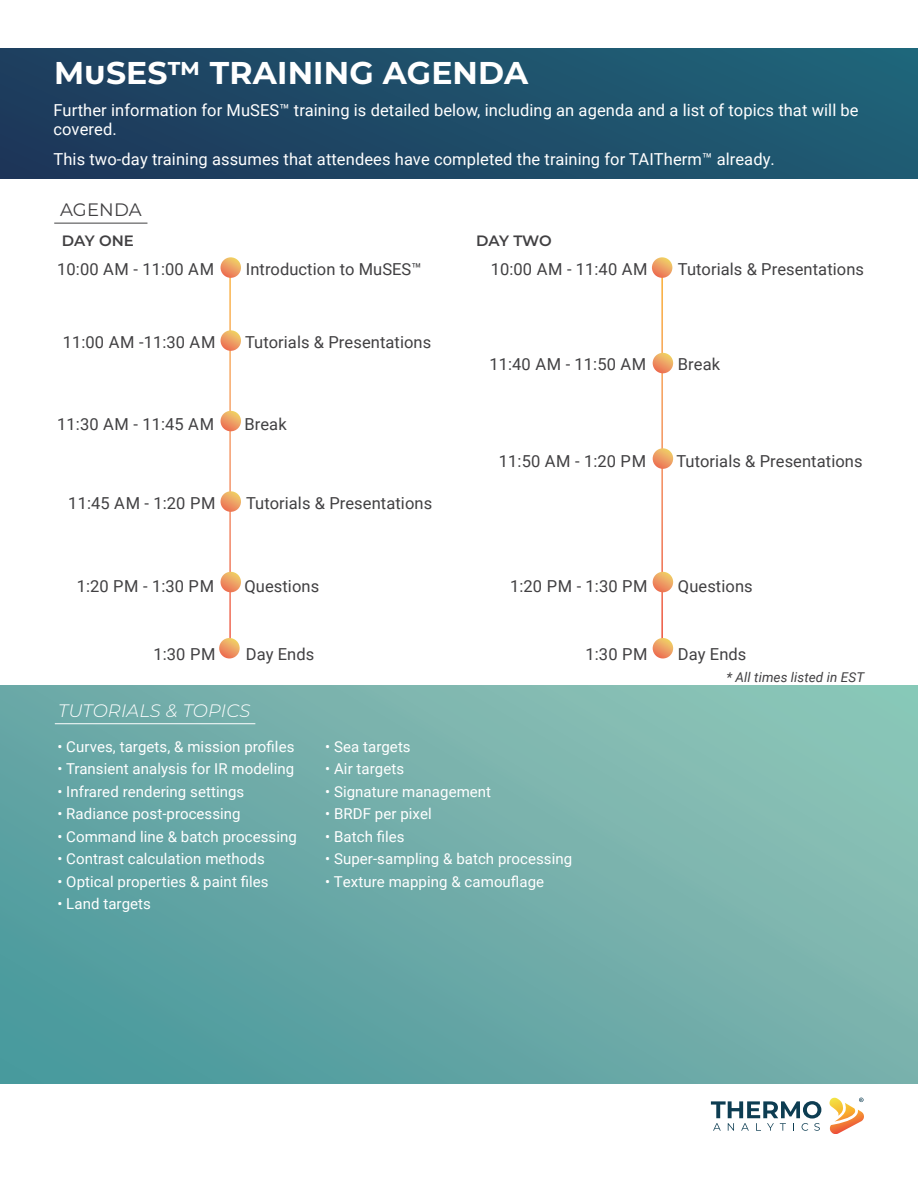
<style>
.page{position:relative;width:918px;height:1188px;background:#fff}
.page>*{position:absolute;margin:0;border:0;box-sizing:border-box;transform-origin:0 0}
.t1{font:700 31.5px "Montserrat";letter-spacing:.005em;color:#fff}
.t2{font:italic 300 18px "Montserrat";letter-spacing:.005em;color:#fff}
.t3{font:18px "Montserrat";letter-spacing:.01em;color:#414042}
.t4{font:16.5px "Roboto";letter-spacing:.005em;color:#414042}
.t5{font:16.5px/19.8px "Roboto";letter-spacing:.005em;color:#fff}
.t6{font:15px "Roboto";letter-spacing:.005em;color:#fff}
.t7{font:600 15px "Montserrat";letter-spacing:-.005em;color:#414042}
.t8{font:italic 13.5px "Roboto";letter-spacing:.005em;color:#414042}
</style>
<div class="page">
<svg style="left:0;top:685px;width:918px;height:398px;background:#6fada9"></svg>
<svg style="left:711px;top:1101px;width:110px;height:30px"></svg>
<svg style="left:829px;top:1098px;width:35px;height:36px"></svg>
<div style="left:0;top:49px;width:918px;height:129px;background:linear-gradient(to right,#1d3a5b,#1f6177)"></div>
<hr style="left:55px;top:723px;width:200px;height:1px;background:#fff">
<hr style="left:54px;top:223px;width:93px;height:1px;background:#414042">
<svg style="left:221px;top:330px;width:20px;height:21px"></svg>
<svg style="left:221px;top:257px;width:20px;height:21px"></svg>
<svg style="left:221px;top:411px;width:20px;height:20px"></svg>
<svg style="left:221px;top:491px;width:20px;height:21px"></svg>
<svg style="left:221px;top:572px;width:20px;height:20px"></svg>
<svg style="left:653px;top:572px;width:20px;height:20px"></svg>
<svg style="left:219px;top:638px;width:21px;height:20px"></svg>
<svg style="left:652px;top:257px;width:20px;height:21px"></svg>
<svg style="left:653px;top:353px;width:20px;height:20px"></svg>
<svg style="left:653px;top:448px;width:20px;height:21px"></svg>
<svg style="left:653px;top:638px;width:20px;height:20px"></svg>
<h1 class="t1" style="left:54px;top:51px;width:476px">MuSES™ TRAINING AGENDA</h1>
<p class="t5" style="left:54px;top:99px;width:807px">Further information for MuSES™ training is detailed below, including an agenda and a list of topics that will be covered.</p>
<p class="t5" style="left:54px;top:149px;width:723px">This two-day training assumes that attendees have completed the training for TAITherm™ already.</p>
<p class="t3" style="left:60px;top:198px;width:83px">AGENDA</p>
<p class="t7" style="left:62px;top:230px;width:74px">DAY ONE</p>
<p class="t7" style="left:476px;top:230px;width:77px">DAY TWO</p>
<p class="t4" style="left:57px;top:257px;width:158px">10:00 AM - 11:00 AM</p>
<p class="t4" style="left:246px;top:257px;width:178px">Introduction to MuSES™</p>
<p class="t4" style="left:491px;top:257px;width:158px">10:00 AM - 11:40 AM</p>
<p class="t4" style="left:678px;top:257px;width:188px">Tutorials &amp; Presentations</p>
<p class="t4" style="left:63px;top:330px;width:154px">11:00 AM -11:30 AM</p>
<p class="t4" style="left:245px;top:330px;width:188px">Tutorials &amp; Presentations</p>
<p class="t4" style="left:489px;top:353px;width:158px">11:40 AM - 11:50 AM</p>
<p class="t4" style="left:678px;top:353px;width:44px">Break</p>
<p class="t4" style="left:57px;top:412px;width:158px">11:30 AM - 11:45 AM</p>
<p class="t4" style="left:244px;top:412px;width:44px">Break</p>
<p class="t4" style="left:499px;top:449px;width:149px">11:50 AM - 1:20 PM</p>
<p class="t4" style="left:676px;top:449px;width:188px">Tutorials &amp; Presentations</p>
<p class="t4" style="left:68px;top:491px;width:149px">11:45 AM - 1:20 PM</p>
<p class="t4" style="left:246px;top:491px;width:188px">Tutorials &amp; Presentations</p>
<p class="t4" style="left:77px;top:575px;width:139px">1:20 PM - 1:30 PM</p>
<p class="t4" style="left:510px;top:575px;width:139px">1:20 PM - 1:30 PM</p>
<p class="t4" style="left:244px;top:575px;width:76px">Questions</p>
<p class="t4" style="left:678px;top:575px;width:76px">Questions</p>
<p class="t4" style="left:153px;top:643px;width:64px">1:30 PM</p>
<p class="t4" style="left:246px;top:643px;width:70px">Day Ends</p>
<p class="t4" style="left:586px;top:643px;width:64px">1:30 PM</p>
<p class="t2" style="left:58px;top:699px;width:194px">TUTORIALS &amp; TOPICS</p>
<p class="t6" style="left:57px;top:736px;width:239px">• Curves, targets, &amp; mission profiles</p>
<p class="t6" style="left:57px;top:759px;width:238px">• Transient analysis for IR modeling</p>
<p class="t6" style="left:57px;top:781px;width:188px">• Infrared rendering settings</p>
<p class="t6" style="left:57px;top:804px;width:185px">• Radiance post-processing</p>
<p class="t6" style="left:57px;top:826px;width:241px">• Command line &amp; batch processing</p>
<p class="t6" style="left:57px;top:849px;width:209px">• Contrast calculation methods</p>
<p class="t6" style="left:57px;top:871px;width:213px">• Optical properties &amp; paint files</p>
<p class="t6" style="left:57px;top:894px;width:95px">• Land targets</p>
<p class="t6" style="left:325px;top:736px;width:87px">• Sea targets</p>
<p class="t6" style="left:325px;top:759px;width:81px">• Air targets</p>
<p class="t6" style="left:325px;top:781px;width:168px">• Signature management</p>
<p class="t6" style="left:325px;top:804px;width:108px">• BRDF per pixel</p>
<p class="t6" style="left:325px;top:826px;width:81px">• Batch files</p>
<p class="t6" style="left:325px;top:849px;width:249px">• Super-sampling &amp; batch processing</p>
<p class="t6" style="left:325px;top:871px;width:221px">• Texture mapping &amp; camouflage</p>
<p class="t4" style="left:678px;top:643px;width:70px">Day Ends</p>
<p class="t8" style="left:726px;top:668px;width:139px">* All times listed in EST</p>
</div>
